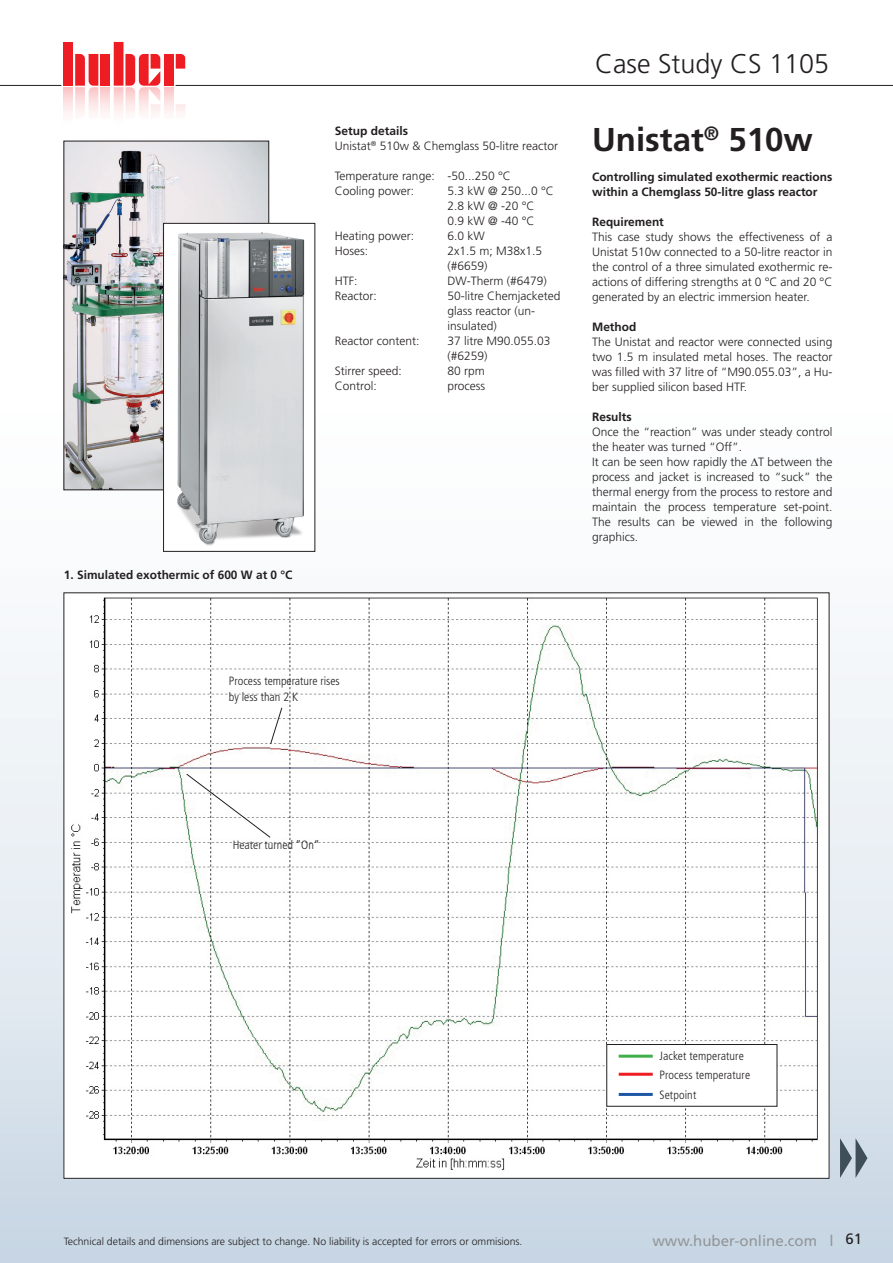
<style>
.page{position:relative;width:893px;height:1263px;background:#fff}
.page>*{position:absolute;margin:0;border:0;box-sizing:border-box;transform-origin:0 0}
.t1{font:700 33px "Frutiger LT Std";color:#231f20}
.t2{font:300 27px "Frutiger LT Std";color:#231f20}
.t3{font:15px "Frutiger LT Std";color:#939598}
.t4{font:300 12px/15px "Frutiger LT Std";color:#231f20}
.t5{font:700 12px/15px "Frutiger LT Std";color:#231f20}
.t6{font:300 condensed 12px/19.5px "Frutiger LT Std";color:#231f20}
.t7{font:300 10.5px "Frutiger LT Std";color:#231f20}
.s1{font-weight:700}
.s2{color:#231f20}
</style>
<div class="page">
<img style="left:0;top:264px;width:893px;height:999px">
<hr style="left:0;top:85px;width:893px;height:1px;background:#231f20">
<svg style="left:61px;top:42px;width:124px;height:72px"></svg>
<img style="left:66px;top:595px;width:761px;height:581px">
<div style="left:607px;top:1044px;width:170px;height:62px;background:#fff"></div>
<div style="left:606px;top:1044px;width:171px;height:63px;border:1px solid #231f20"></div>
<hr style="left:619px;top:1055px;width:34px;height:3px;background:#40ae49">
<hr style="left:619px;top:1073px;width:34px;height:3px;background:#ee1d23">
<hr style="left:619px;top:1093px;width:34px;height:3px;background:#1e56a6">
<svg style="left:270px;top:707px;width:13px;height:38px"></svg>
<svg style="left:186px;top:773px;width:85px;height:65px"></svg>
<svg style="left:840px;top:1138px;width:27px;height:40px"></svg>
<img style="left:66px;top:143px;width:201px;height:345px">
<img style="left:165px;top:225px;width:148px;height:324px">
<div style="left:163px;top:223px;width:152px;height:328px;border:1px solid #231f20"></div>
<svg style="left:751px;top:458px;width:7px;height:8px"></svg>
<p class="t5" style="left:64px;top:568px;width:230px">1. Simulated exothermic of 600 W at 0 °C</p>
<p class="t4" style="left:335px;top:124px;width:225px"><span class="s1">Setup details<br></span>Unistat<sup>®</sup> 510w &amp; Chemglass 50-litre reactor</p>
<p class="t4" style="left:335px;top:169px;width:178px">Temperature range: -50...250 °C<br>Cooling power:</p>
<p class="t4" style="left:447px;top:184px;width:108px">5.3 kW @ 250...0 °C<br>2.8 kW @ -20 °C<br>0.9 kW @ -40 °C</p>
<p class="t4" style="left:335px;top:229px;width:81px">Heating power:</p>
<p class="t4" style="left:447px;top:229px;width:39px">6.0 kW</p>
<p class="t4" style="left:335px;top:244px;width:35px">Hoses:</p>
<p class="t4" style="left:447px;top:244px;width:96px">2x1.5 m; M38x1.5 (#6659)</p>
<p class="t4" style="left:335px;top:274px;width:24px">HTF:</p>
<p class="t4" style="left:447px;top:274px;width:101px">DW-Therm (#6479)</p>
<p class="t4" style="left:335px;top:289px;width:43px">Reactor:</p>
<p class="t4" style="left:447px;top:289px;width:115px">50-litre Chemjacketed glass reactor (un&shy;insulated)</p>
<p class="t4" style="left:335px;top:334px;width:86px">Reactor content:</p>
<p class="t4" style="left:447px;top:334px;width:105px">37 litre M90.055.03 (#6259)</p>
<p class="t4" style="left:335px;top:364px;width:69px">Stirrer speed:</p>
<p class="t4" style="left:447px;top:364px;width:39px">80 rpm</p>
<p class="t4" style="left:335px;top:379px;width:43px">Control:</p>
<p class="t4" style="left:447px;top:379px;width:39px">process</p>
<h2 class="t2" style="left:595px;top:49px;width:236px">Case Study CS 1105</h2>
<h1 class="t1" style="left:592px;top:120px;width:222px">Unistat<sup>®</sup> 510w</h1>
<p class="t5" style="left:592px;top:169px;width:242px">Controlling simulated exothermic reactions within a Chemglass 50-litre glass reactor</p>
<p class="t5" style="left:592px;top:214px;width:73px">Requirement</p>
<p class="t4" style="left:592px;top:229px;width:242px;text-align:justify">This case study shows the effectiveness of a Unistat 510w connected to a 50-litre reactor in the control of a three simulated exothermic re&shy;actions of differing strengths at 0 °C and 20 °C generated by an electric immersion heater.</p>
<p class="t5" style="left:592px;top:319px;width:46px">Method</p>
<p class="t4" style="left:592px;top:334px;width:242px;text-align:justify">The Unistat and reactor were connected using two 1.5 m insulated metal hoses. The reactor was filled with 37 litre of “M90.055.03”, a Hu&shy;ber supplied silicon based HTF.</p>
<p class="t5" style="left:592px;top:409px;width:41px">Results</p>
<p class="t4" style="left:592px;top:424px;width:242px">Once the “reaction” was under steady control the heater was turned “Off”.<br>It can be seen how rapidly the T between the process and jacket is increased to “suck” the thermal energy from the process to restore and maintain the process temperature set-point.<br>The results can be viewed in the following graphics.</p>
<p class="t6" style="left:229px;top:672px;width:112px;line-height:16.5px">Process temperature rises by less than 2 K</p>
<p class="t6" style="left:233px;top:835px;width:88px">Heater turned “On“</p>
<p class="t6" style="left:659px;top:1046px;width:92px">Jacket temperature<br>Process temperature<br>Setpoint</p>
<p class="t7" style="left:64px;top:1236px;width:460px">Technical details and dimensions are subject to change. No liability is accepted for errors or ommisions.</p>
<p class="t3" style="left:652px;top:1231px;width:211px">www.huber-online.com l <span class="s2">61</span></p>
</div>
